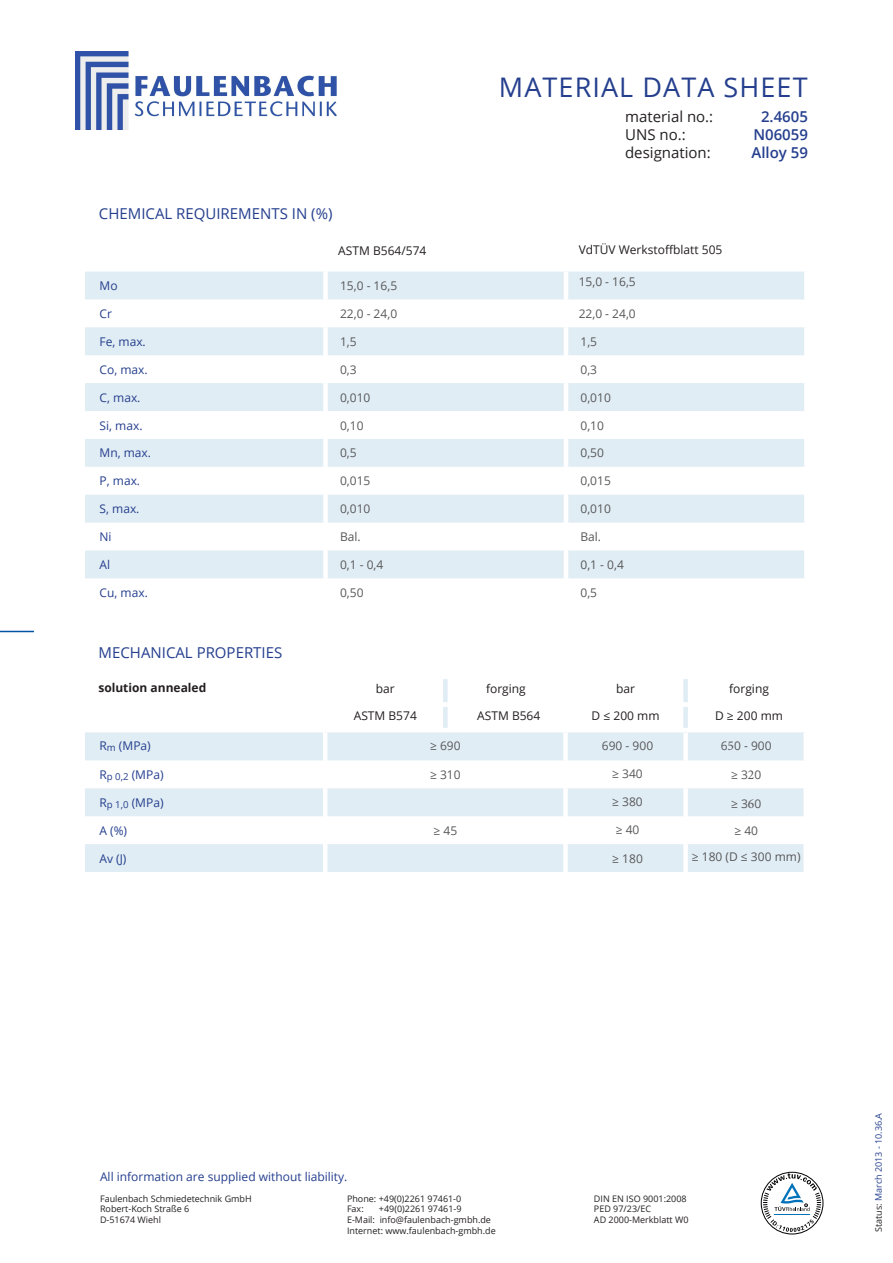
<style>
.page{position:relative;width:893px;height:1263px;background:#fff}
.page>*{position:absolute;margin:0;border:0;box-sizing:border-box;transform-origin:0 0}
.t1{font:27px "Open Sans";letter-spacing:.04em;color:#253f8e}
.t2{font:15px "Open Sans";color:#253f8e}
.t3{font:15px/18px "Open Sans";color:#231f20}
.t4{font:600 15px/18px "Open Sans";color:#253f8e;text-align:justify}
.t5{font:12px/25.8px "Open Sans";color:#57585a;text-align:center}
.t6{font:12px "Open Sans";color:#253f8e}
.t7{font:12px "Open Sans";color:#231f20}
.t8{font:700 12px "Open Sans";color:#231f20}
.t9{font:9px/10.8px "Open Sans";color:#231f20}
.t10{font:9px "Open Sans";color:#253f8e}
.s1{font-family:"Minion Pro";font-size:13.5px}
.s2{color:#231f20}
</style>
<div class="page">
<hr style="left:0;top:631px;width:34px;height:1px;background:#0154a6">
<svg style="left:85px;top:272px;width:719px;height:306px;fill:#e1edf4"></svg>
<div style="left:323px;top:272px;width:5px;height:27px;background:#fff"></div>
<hr style="left:564px;top:272px;width:4px;height:27px;background:#fff">
<div style="left:323px;top:299px;width:5px;height:28px;background:#fff"></div>
<hr style="left:564px;top:299px;width:4px;height:28px;background:#fff">
<div style="left:323px;top:327px;width:5px;height:28px;background:#fff"></div>
<hr style="left:564px;top:327px;width:4px;height:28px;background:#fff">
<div style="left:323px;top:355px;width:5px;height:28px;background:#fff"></div>
<hr style="left:564px;top:355px;width:4px;height:28px;background:#fff">
<div style="left:323px;top:383px;width:5px;height:28px;background:#fff"></div>
<hr style="left:564px;top:383px;width:4px;height:28px;background:#fff">
<div style="left:323px;top:411px;width:5px;height:28px;background:#fff"></div>
<hr style="left:564px;top:411px;width:4px;height:28px;background:#fff">
<div style="left:323px;top:439px;width:5px;height:28px;background:#fff"></div>
<hr style="left:564px;top:439px;width:4px;height:28px;background:#fff">
<div style="left:323px;top:467px;width:5px;height:28px;background:#fff"></div>
<hr style="left:564px;top:467px;width:4px;height:28px;background:#fff">
<div style="left:323px;top:495px;width:5px;height:28px;background:#fff"></div>
<hr style="left:564px;top:495px;width:4px;height:28px;background:#fff">
<div style="left:323px;top:523px;width:5px;height:27px;background:#fff"></div>
<hr style="left:564px;top:523px;width:4px;height:27px;background:#fff">
<div style="left:323px;top:550px;width:5px;height:28px;background:#fff"></div>
<hr style="left:564px;top:550px;width:4px;height:28px;background:#fff">
<svg style="left:85px;top:732px;width:718px;height:140px;fill:#e1edf4"></svg>
<hr style="left:323px;top:732px;width:4px;height:28px;background:#fff">
<div style="left:563px;top:732px;width:5px;height:28px;background:#fff"></div>
<hr style="left:323px;top:760px;width:4px;height:28px;background:#fff">
<div style="left:563px;top:760px;width:5px;height:28px;background:#fff"></div>
<hr style="left:323px;top:788px;width:4px;height:28px;background:#fff">
<div style="left:563px;top:788px;width:5px;height:28px;background:#fff"></div>
<hr style="left:323px;top:816px;width:4px;height:28px;background:#fff">
<div style="left:563px;top:816px;width:5px;height:28px;background:#fff"></div>
<hr style="left:323px;top:844px;width:4px;height:28px;background:#fff">
<div style="left:563px;top:844px;width:5px;height:28px;background:#fff"></div>
<div style="left:443px;top:679px;width:5px;height:23px;background:#e1edf4"></div>
<div style="left:443px;top:707px;width:5px;height:21px;background:#e1edf4"></div>
<div style="left:683px;top:679px;width:5px;height:23px;background:#e1edf4"></div>
<div style="left:683px;top:707px;width:5px;height:21px;background:#e1edf4"></div>
<div style="left:761px;top:1172px;width:62px;height:62px;border:1px solid #000;border-radius:50%"></div>
<svg style="left:763px;top:1173px;width:58px;height:59px"></svg>
<img style="left:75px;top:52px;width:261px;height:78px">
<div style="left:683px;top:733px;width:5px;height:28px;background:#fff"></div>
<div style="left:683px;top:761px;width:5px;height:28px;background:#fff"></div>
<div style="left:683px;top:789px;width:5px;height:28px;background:#fff"></div>
<div style="left:683px;top:817px;width:5px;height:27px;background:#fff"></div>
<div style="left:683px;top:844px;width:5px;height:28px;background:#fff"></div>
<h1 class="t1" style="left:499px;top:69px;width:310px">MATERIAL DATA SHEET</h1>
<h2 class="t2" style="left:99px;top:204px;width:235px">CHEMICAL REQUIREMENTS IN (%)</h2>
<h3 class="t7" style="left:338px;top:242px;width:90px">ASTM B564/574</h3>
<h3 class="t6" style="left:100px;top:277px;width:20px">Mo</h3>
<h3 class="t5" style="left:340px;top:272px;width:59px">15,0 - 16,5</h3>
<h3 class="t6" style="left:100px;top:305px;width:14px">Cr</h3>
<h3 class="t5" style="left:340px;top:300px;width:59px">22,0 - 24,0</h3>
<h2 class="t3" style="left:625px;top:108px;width:90px">material no.:<br>UNS no.: designation:</h2>
<h3 class="t7" style="left:579px;top:242px;width:145px">VdTÜV Werkstoffblatt 505</h3>
<h3 class="t5" style="left:579px;top:268px;width:59px">15,0 - 16,5</h3>
<h3 class="t5" style="left:579px;top:300px;width:59px">22,0 - 24,0</h3>
<h3 class="t6" style="left:100px;top:333px;width:48px">Fe, max.</h3>
<h3 class="t5" style="left:340px;top:328px;width:18px">1,5</h3>
<h3 class="t5" style="left:580px;top:328px;width:18px">1,5</h3>
<h3 class="t6" style="left:100px;top:361px;width:50px">Co, max.</h3>
<h3 class="t5" style="left:340px;top:356px;width:18px">0,3</h3>
<h3 class="t5" style="left:580px;top:356px;width:18px">0,3</h3>
<h3 class="t6" style="left:100px;top:389px;width:42px">C, max.</h3>
<h3 class="t5" style="left:340px;top:384px;width:32px">0,010</h3>
<h3 class="t5" style="left:580px;top:384px;width:32px">0,010</h3>
<h3 class="t6" style="left:100px;top:417px;width:44px">Si, max.</h3>
<h3 class="t5" style="left:340px;top:412px;width:25px">0,10</h3>
<h3 class="t5" style="left:580px;top:412px;width:25px">0,10</h3>
<h3 class="t6" style="left:100px;top:445px;width:53px">Mn, max.</h3>
<h3 class="t5" style="left:340px;top:440px;width:18px">0,5</h3>
<h3 class="t5" style="left:580px;top:440px;width:25px">0,50</h3>
<h3 class="t6" style="left:100px;top:473px;width:42px">P, max.</h3>
<h3 class="t5" style="left:340px;top:468px;width:32px">0,015</h3>
<h3 class="t5" style="left:580px;top:468px;width:32px">0,015</h3>
<h3 class="t6" style="left:100px;top:501px;width:41px">S, max.</h3>
<h3 class="t5" style="left:340px;top:496px;width:32px">0,010</h3>
<h3 class="t5" style="left:580px;top:496px;width:32px">0,010</h3>
<h3 class="t6" style="left:100px;top:528px;width:14px">Ni</h3>
<h3 class="t5" style="left:340px;top:523px;width:22px">Bal.</h3>
<h3 class="t5" style="left:580px;top:523px;width:22px">Bal.</h3>
<h3 class="t6" style="left:100px;top:556px;width:12px">Al</h3>
<h3 class="t5" style="left:340px;top:551px;width:45px">0,1 - 0,4</h3>
<h3 class="t5" style="left:580px;top:551px;width:45px">0,1 - 0,4</h3>
<h3 class="t6" style="left:100px;top:584px;width:50px">Cu, max.</h3>
<h3 class="t5" style="left:340px;top:579px;width:25px">0,50</h3>
<h3 class="t5" style="left:580px;top:579px;width:18px">0,5</h3>
<h2 class="t2" style="left:99px;top:642px;width:185px">MECHANICAL PROPERTIES</h2>
<h2 class="t4" style="left:751px;top:107px;width:58px;text-indent:10px">2.4605<br>N06059<br>Alloy 59</h2>
<h3 class="t8" style="left:98px;top:679px;width:109px">solution annealed</h3>
<h3 class="t7" style="left:376px;top:681px;width:20px">bar</h3>
<h3 class="t7" style="left:486px;top:681px;width:41px">forging</h3>
<h3 class="t7" style="left:616px;top:681px;width:20px">bar</h3>
<h3 class="t7" style="left:729px;top:681px;width:41px">forging</h3>
<h3 class="t7" style="left:354px;top:707px;width:65px">ASTM B574</h3>
<h3 class="t7" style="left:477px;top:707px;width:65px">ASTM B564</h3>
<h3 class="t7" style="left:592px;top:707px;width:69px">D ≤ 200 mm</h3>
<h3 class="t7" style="left:715px;top:707px;width:69px">D ≥ 200 mm</h3>
<h3 class="t6" style="left:99px;top:737px;width:53px">R<sub>m</sub> (MPa)</h3>
<h3 class="t5" style="left:430px;top:732px;width:32px">≥ 690</h3>
<h3 class="t6" style="left:99px;top:766px;width:66px">R<sub>p</sub> <sub>0,2</sub> (MPa)</h3>
<h3 class="t5" style="left:430px;top:761px;width:32px">≥ 310</h3>
<h3 class="t6" style="left:99px;top:794px;width:66px">R<sub>p</sub> <sub>1,0</sub> (MPa)</h3>
<h3 class="t6" style="left:99px;top:822px;width:29px">A (%)</h3>
<h3 class="t5" style="left:433px;top:817px;width:25px">≥ 45</h3>
<h3 class="t6" style="left:99px;top:850px;width:29px">Av (J)</h3>
<h3 class="t5" style="left:602px;top:732px;width:53px">690 - 900</h3>
<h3 class="t5" style="left:612px;top:760px;width:32px">≥ 340</h3>
<h3 class="t5" style="left:612px;top:789px;width:32px">≥ 380</h3>
<h3 class="t5" style="left:616px;top:817px;width:25px">≥ 40</h3>
<h3 class="t5" style="left:612px;top:845px;width:32px">≥ 180</h3>
<h3 class="t5" style="left:721px;top:733px;width:52px">6<span class="s1">5</span>0 - 900</h3>
<h3 class="t5" style="left:731px;top:762px;width:32px">≥ 3<span class="s1">2</span>0</h3>
<h3 class="t5" style="left:731px;top:791px;width:32px">≥ 3<span class="s1">6</span>0</h3>
<h3 class="t5" style="left:692px;top:817px;width:110px">≥ 40<br>≥ 180 (D ≤ 300 mm)</h3>
<h3 class="t6" style="left:100px;top:1169px;width:249px">All information are supplied without liability.</h3>
<p class="t9" style="left:100px;top:1193px;width:153px">Faulenbach Schmiedetechnik GmbH<br>Robert-Koch Straße 6<br>D-51674 Wiehl</p>
<p class="t9" style="left:347px;top:1193px;width:116px">Phone: +49(0)2261 97461-0<br>Fax:</p>
<p class="t9" style="left:347px;top:1203px;width:150px;text-align:center">+49(0)2261 97461-9<br>E-Mail: info@faulenbach-gmbh.de<br>Internet: www.faulenbach-gmbh.de</p>
<p class="t9" style="left:594px;top:1193px;width:96px">DIN EN ISO 9001:2008<br>PED 97/23/EC<br>AD 2000-Merkblatt W0</p>
<p class="t10" style="left:872px;top:1232px;width:121px;rotate:-90deg"><span class="s2">Status:</span> March 2013 - 10.36.A</p>
</div>
